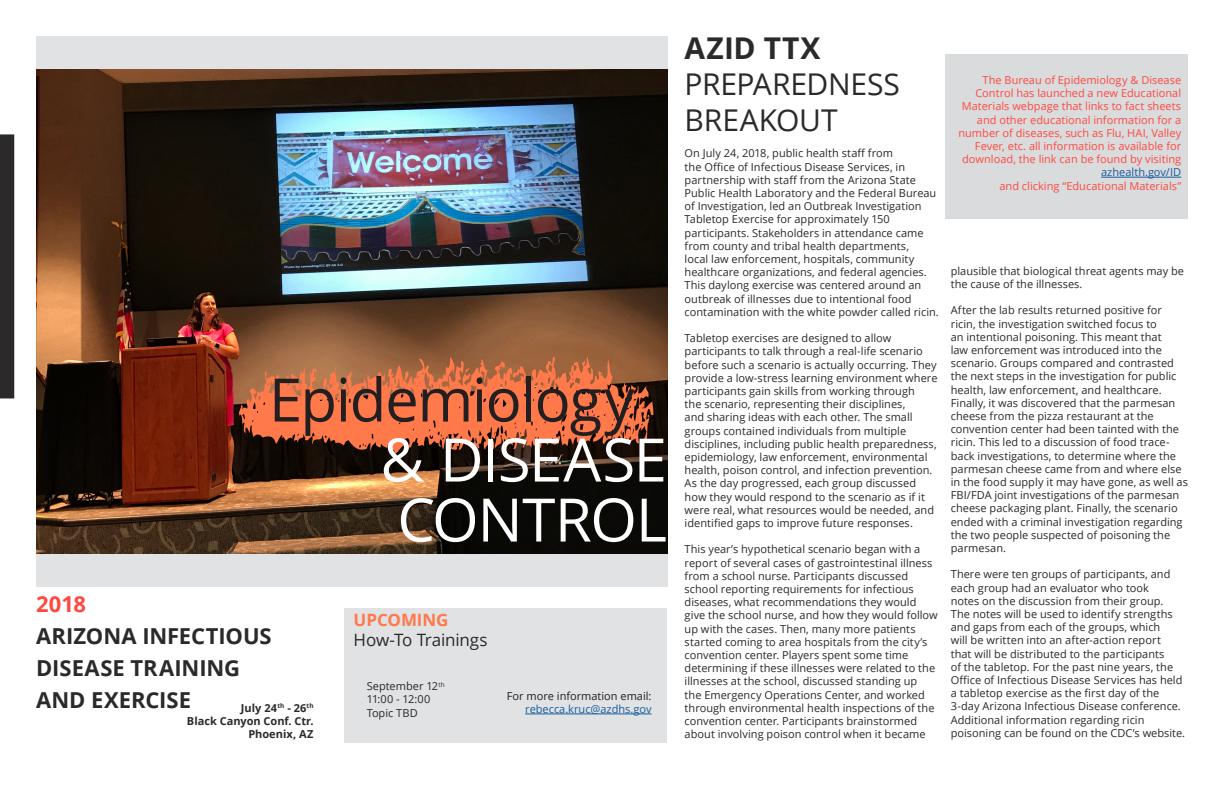
<style>
.page{position:relative;width:1224px;height:792px;background:#fff}
.page>*{position:absolute;margin:0;border:0;box-sizing:border-box;transform-origin:0 0}
.Grey_Left{font:60px/60px "Open Sans";letter-spacing:-.02em;color:#fff}
.Grey_Left-2{font:60px "Open Sans";letter-spacing:-.02em;color:#231f20}
.Grey_97__Left{font:30px "Open Sans";letter-spacing:-.005em;color:#2b292a}
.Grey_97__Left-2{font:700 30px "Open Sans";letter-spacing:.035em;color:#2b292a}
.Grey_97__Left-3{font:700 22px/32px "Open Sans";color:#2b292a}
.Grey_97__Left-4{font:700 22px "Open Sans";color:#ff4940}
._11pt_Left__grey_97{font:17px "Open Sans";letter-spacing:-.01em;color:#2b292a}
._11pt_Left__grey_97-2{font:700 17px "Open Sans";letter-spacing:-.005em;color:#ff794b}
._11pt_centre__grey_9{font:11px/13.2px "Open Sans";color:#2b292a}
._11pt_Left__grey_97-3{font:11px/13.2px "Open Sans";color:#ff4940;text-align:right}
._11pt_Left__grey_97-4{font:700 11px "Open Sans";color:#2b292a}
._11pt_Left__grey_97-5{font:11px "Open Sans";color:#2b292a}
.t1{font:11px "Open Sans";color:#231f20}
.t2{font:11px "Open Sans";color:#175d9e}
.s1{color:#175d9e}
</style>
<div class="page">
<div style="left:36px;top:36px;width:632px;height:551px;background:#e1e2e4"></div>
<img style="left:36px;top:69px;width:632px;height:484px">
<div style="left:0;top:134px;width:14px;height:264px;background:#2b292a"></div>
<div style="left:344px;top:609px;width:323px;height:134px;background:#e1e2e4"></div>
<hr style="left:525px;top:714px;width:127px;height:1px;background:#175d9e">
<svg style="left:237px;top:356px;width:417px;height:98px;background:#c0623d"></svg>
<div style="left:945px;top:54px;width:243px;height:165px;background:#dadbdd"></div>
<hr style="left:1101px;top:177px;width:80px;height:1px;background:#175d9e">
<p class="Grey_Left-2" style="left:269px;top:359px;width:367px">Epidemiology</p>
<p class="Grey_Left" style="left:380px;top:428px;width:288px">&amp; DISEASE<br>CONTROL</p>
<p class="Grey_97__Left-4" style="left:36px;top:589px;width:51px">2018</p>
<p class="Grey_97__Left-3" style="left:36px;top:620px;width:237px">ARIZONA INFECTIOUS<br>DISEASE TRAINING</p>
<p class="Grey_97__Left-3" style="left:36px;top:684px;width:157px">AND EXERCISE</p>
<p class="_11pt_Left__grey_97-4" style="left:241px;top:700px;width:74px">July 24<sup>th</sup> - 26<sup>th</sup></p>
<p class="_11pt_Left__grey_97-4" style="left:187px;top:713px;width:128px">Black Canyon Conf. Ctr.</p>
<p class="_11pt_Left__grey_97-4" style="left:248px;top:726px;width:67px">Phoenix, AZ</p>
<p class="_11pt_Left__grey_97-2" style="left:354px;top:607px;width:97px">UPCOMING</p>
<p class="_11pt_Left__grey_97" style="left:354px;top:628px;width:135px">How-To Trainings</p>
<p class="_11pt_Left__grey_97-5" style="left:367px;top:679px;width:80px">September 12<sup>th</sup></p>
<p class="_11pt_Left__grey_97-5" style="left:367px;top:692px;width:65px">11:00 - 12:00</p>
<p class="_11pt_Left__grey_97-5" style="left:367px;top:705px;width:53px">Topic TBD</p>
<p class="t1" style="left:507px;top:688px;width:146px">For more information email:</p>
<p class="t2" style="left:525px;top:702px;width:128px">rebecca.kruc@azdhs.gov</p>
<p class="Grey_97__Left-2" style="left:685px;top:27px;width:137px">AZID TTX</p>
<p class="Grey_97__Left" style="left:685px;top:64px;width:217px">PREPAREDNESS</p>
<p class="Grey_97__Left" style="left:685px;top:100px;width:155px">BREAKOUT</p>
<p class="_11pt_centre__grey_9" style="left:685px;top:146px;width:256px">On July 24, 2018, public health staff from<br>the Office of Infectious Disease Services, in partnership with staff from the Arizona State Public Health Laboratory and the Federal Bureau of Investigation, led an Outbreak Investigation Tabletop Exercise for approximately 150 participants. Stakeholders in attendance came from county and tribal health departments,<br>local law enforcement, hospitals, community healthcare organizations, and federal agencies.<br>This daylong exercise was centered around an outbreak of illnesses due to intentional food contamination with the white powder called ricin.</p>
<p class="_11pt_centre__grey_9" style="left:685px;top:331px;width:254px">Tabletop exercises are designed to allow participants to talk through a real-life scenario before such a scenario is actually occurring. They provide a low-stress learning environment where participants gain skills from working through<br>the scenario, representing their disciplines,<br>and sharing ideas with each other. The small groups contained individuals from multiple disciplines, including public health preparedness, epidemiology, law enforcement, environmental health, poison control, and infection prevention.<br>As the day progressed, each group discussed how they would respond to the scenario as if it were real, what resources would be needed, and identified gaps to improve future responses.</p>
<p class="_11pt_centre__grey_9" style="left:685px;top:542px;width:255px">This year’s hypothetical scenario began with a report of several cases of gastrointestinal illness from a school nurse. Participants discussed school reporting requirements for infectious diseases, what recommendations they would give the school nurse, and how they would follow up with the cases. Then, many more patients started coming to area hospitals from the city’s convention center. Players spent some time determining if these illnesses were related to the illnesses at the school, discussed standing up<br>the Emergency Operations Center, and worked through environmental health inspections of the convention center. Participants brainstormed about involving poison control when it became</p>
<p class="_11pt_Left__grey_97-3" style="left:959px;top:73px;width:224px">The Bureau of Epidemiology &amp; Disease Control has launched a new Educational Materials webpage that links to fact sheets and other educational information for a number of diseases, such as Flu, HAI, Valley Fever, etc. all information is available for download, the link can be found by visiting <span class="s1">azhealth.gov/ID</span></p>
<p class="_11pt_Left__grey_97-3" style="left:999px;top:179px;width:183px">and clicking “Educational Materials”</p>
<p class="_11pt_centre__grey_9" style="left:951px;top:264px;width:235px">plausible that biological threat agents may be the cause of the illnesses.</p>
<p class="_11pt_centre__grey_9" style="left:951px;top:304px;width:239px">After the lab results returned positive for ricin, the investigation switched focus to<br>an intentional poisoning. This meant that<br>law enforcement was introduced into the scenario. Groups compared and contrasted the next steps in the investigation for public health, law enforcement, and healthcare.<br>Finally, it was discovered that the parmesan cheese from the pizza restaurant at the convention center had been tainted with the ricin. This led to a discussion of food trace&shy;back investigations, to determine where the parmesan cheese came from and where else in the food supply it may have gone, as well as FBI/FDA joint investigations of the parmesan cheese packaging plant. Finally, the scenario ended with a criminal investigation regarding the two people suspected of poisoning the parmesan.</p>
<p class="_11pt_centre__grey_9" style="left:951px;top:568px;width:236px">There were ten groups of participants, and each group had an evaluator who took<br>notes on the discussion from their group.<br>The notes will be used to identify strengths and gaps from each of the groups, which<br>will be written into an after-action report<br>that will be distributed to the participants<br>of the tabletop. For the past nine years, the Office of Infectious Disease Services has held a tabletop exercise as the first day of the 3-day Arizona Infectious Disease conference.<br>Additional information regarding ricin poisoning can be found on the CDC’s website.</p>
</div>
